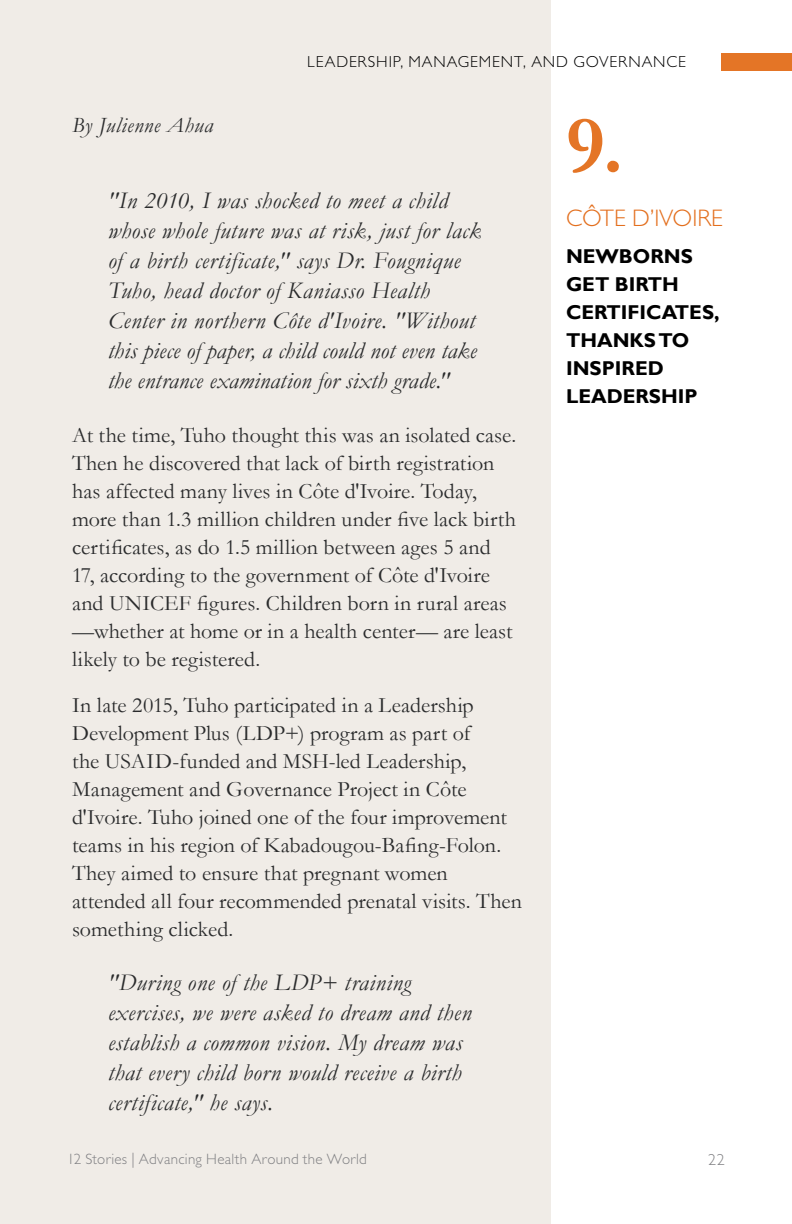
<style>
.page{position:relative;width:792px;height:1224px;background:#fff}
.page>*{position:absolute;margin:0;border:0;box-sizing:border-box;transform-origin:0 0}
.t1{font:700 82px "Garamond";color:#e47526}
.t2{font:italic 24px/30px "Garamond";letter-spacing:.02em;color:#2a2b2c}
.t3{font:300 24px "Gill Sans Std";color:#e36f1e}
.t4{font:22px/28px "Garamond";letter-spacing:.005em;color:#2a2b2c}
.t5{font:italic 22px "Garamond";letter-spacing:.025em;color:#2a2b2c}
.t6{font:700 20px/28px "Gill Sans";color:#000}
.t7{font:300 16px "Gill Sans Std";letter-spacing:.055em;color:#000}
.t8{font:300 16px "Gill Sans Std";color:#808083}
.t9{font:300 15px "Gill Sans Std";letter-spacing:.02em;color:#808083}
</style>
<div class="page">
<div style="left:0;top:0;width:550px;height:1224px;background:#f0ece7"></div>
<div style="left:721px;top:53px;width:71px;height:18px;background:#e47526"></div>
<p class="t7" style="left:307px;top:53px;width:380px">LEADERSHIP, MANAGEMENT, AND GOVERNANCE</p>
<p class="t5" style="left:72px;top:111px;width:143px">By Julienne Ahua</p>
<p class="t2" style="left:108px;top:185px;width:375px">"In 2010, I was shocked to meet a child whose whole future was at risk, just for lack of a birth certificate," says Dr. Fougnique Tuho, head doctor of Kaniasso Health Center in northern Côte d'Ivoire. "Without this piece of paper, a child could not even take the entrance examination for sixth grade."</p>
<p class="t4" style="left:72px;top:421px;width:446px">At the time, Tuho thought this was an isolated case.<br>Then he discovered that lack of birth registration has affected many lives in Côte d'Ivoire. Today, more than 1.3 million children under five lack birth certificates, as do 1.5 million between ages 5 and 17, according to the government of Côte d'Ivoire and UNICEF figures. Children born in rural areas —whether at home or in a health center— are least likely to be registered.</p>
<p class="t4" style="left:72px;top:691px;width:451px">In late 2015, Tuho participated in a Leadership Development Plus (LDP+) program as part of<br>the USAID-funded and MSH-led Leadership, Management and Governance Project in Côte d'Ivoire. Tuho joined one of the four improvement teams in his region of Kabadougou-Bafing-Folon.<br>They aimed to ensure that pregnant women attended all four recommended prenatal visits. Then something clicked.</p>
<p class="t2" style="left:108px;top:967px;width:365px">"During one of the LDP+ training exercises, we were asked to dream and then establish a common vision. My dream was that every child born would receive a birth certificate," he says.</p>
<h1 class="t1" style="left:566px;top:90px;width:59px">9.</h1>
<p class="t3" style="left:566px;top:204px;width:158px">CÔTE D’IVOIRE</p>
<p class="t6" style="left:566px;top:243px;width:155px">NEWBORNS<br>GET BIRTH<br>CERTIFICATES,<br>THANKS TO<br>INSPIRED<br>LEADERSHIP</p>
<p class="t9" style="left:67px;top:1150px;width:301px">12 Stories | Advancing Health Around the World</p>
<p class="t8" style="left:708px;top:1150px;width:18px">22</p>
</div>
